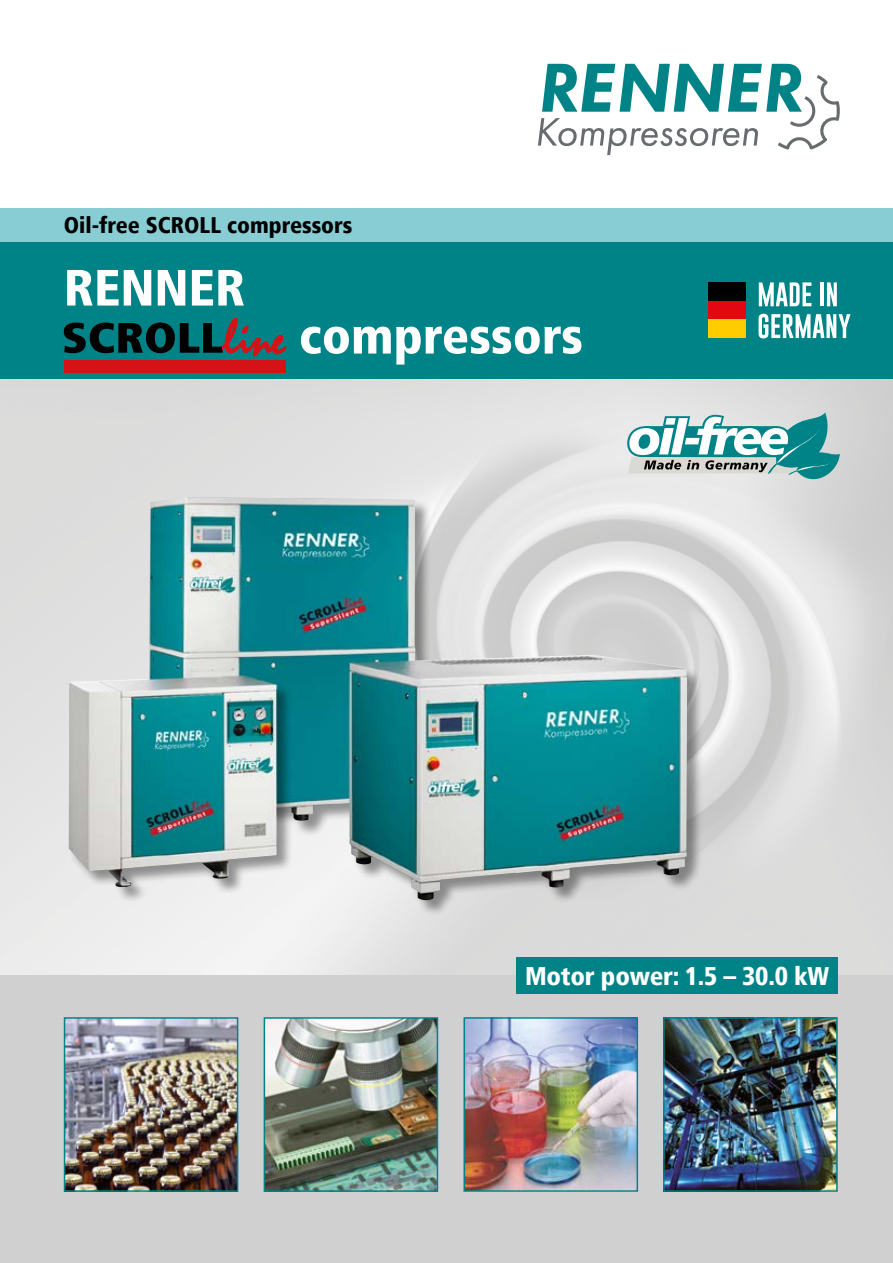
<style>
.page{position:relative;width:893px;height:1263px;background:#fff}
.page>*{position:absolute;margin:0;border:0;box-sizing:border-box;transform-origin:0 0}
.t1{font:900 condensed 51px "Frutiger";color:#fff}
.t2{font:900 condensed 25.5px "Frutiger";letter-spacing:-.01em;color:#fff}
.t3{font:900 condensed 22.5px "Frutiger";color:#000}
</style>
<div class="page">
<svg style="left:538px;top:64px;width:302px;height:91px"></svg>
<div style="left:0;top:208px;width:893px;height:34px;background:#88cdd3"></div>
<img style="left:0;top:378px;width:893px;height:597px">
<div style="left:0;top:975px;width:893px;height:288px;background:#d0d0d0"></div>
<img style="left:67px;top:1020px;width:168px;height:169px">
<div style="left:64px;top:1017px;width:174px;height:175px;border:2px solid #008387"></div>
<img style="left:466px;top:1020px;width:169px;height:169px">
<div style="left:463px;top:1017px;width:175px;height:175px;border:2px solid #008387"></div>
<img style="left:267px;top:1020px;width:168px;height:169px">
<div style="left:264px;top:1017px;width:174px;height:175px;border:2px solid #008387"></div>
<img style="left:666px;top:1020px;width:169px;height:169px">
<div style="left:663px;top:1017px;width:175px;height:175px;border:2px solid #008387"></div>
<div style="left:149px;top:497px;width:283px;height:348px;background:#000;opacity:.4"></div>
<img style="left:148px;top:497px;width:267px;height:332px">
<div style="left:350px;top:656px;width:354px;height:260px;background:#000;opacity:.4"></div>
<img style="left:349px;top:655px;width:338px;height:245px">
<div style="left:69px;top:675px;width:224px;height:228px;background:#000;opacity:.4"></div>
<img style="left:68px;top:675px;width:209px;height:212px">
<div style="left:0;top:242px;width:893px;height:136px;background:#008387"></div>
<svg style="left:627px;top:412px;width:213px;height:67px"></svg>
<div style="left:516px;top:957px;width:322px;height:37px;background:#008387"></div>
<svg style="left:64px;top:318px;width:222px;height:39px"></svg>
<div style="left:64px;top:360px;width:222px;height:12px;background:#d51317"></div>
<div style="left:708px;top:282px;width:38px;height:19px;background:#000"></div>
<div style="left:708px;top:301px;width:38px;height:18px;background:#e30613"></div>
<svg style="left:759px;top:282px;width:52px;height:24px"></svg>
<hr style="left:820px;top:282px;width:4px;height:24px;background:#fff">
<svg style="left:827px;top:282px;width:10px;height:24px"></svg>
<svg style="left:758px;top:314px;width:92px;height:24px"></svg>
<div style="left:708px;top:319px;width:38px;height:19px;background:#fc0"></div>
<p class="t3" style="left:64px;top:212px;width:290px">Oil-free SCROLL compressors</p>
<h1 class="t1" style="left:64px;top:257px;width:183px">RENNER</h1>
<h1 class="t1" style="left:299px;top:305px;width:285px">compressors</h1>
<p class="t2" style="left:525px;top:961px;width:306px">Motor power: 1.5 – 30.0 kW</p>
</div>
